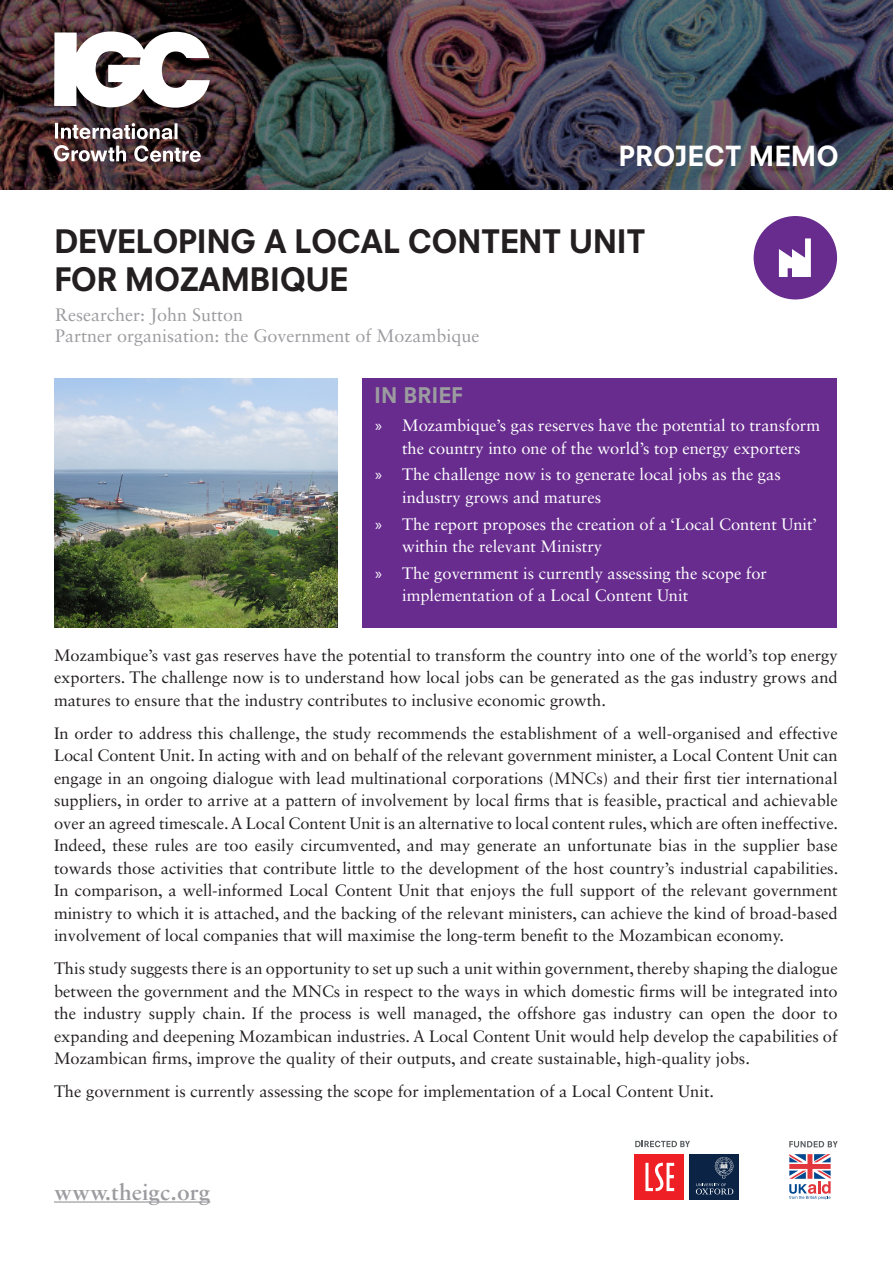
<style>
.page{position:relative;width:893px;height:1263px;background:#fff}
.page>*{position:absolute;margin:0;border:0;box-sizing:border-box;transform-origin:0 0}
.t1{font:800 31.5px "Neuzeit SLT Std";letter-spacing:-.02em;color:#231f20}
.Heading_3__subhead{font:800 27px "Neuzeit SLT Std";color:#fff}
.Heading_3__subhead-2{font:600 24px "Sabon MT Std";color:#9c9ca0}
.Heading_3__subhead-3{font:800 21px "Neuzeit SLT Std";color:#9c9ca0}
.t2{font:18px "Sabon LT Std";color:#9c9ca0}
.Body{font:16.5px/22.5px "Sabon LT Std";color:#231f20;text-align:justify}
.t3{font:16.5px/22.5px "Sabon LT Std";color:#fff}
.s1{font-family:"Myriad Pro"}
</style>
<div class="page">
<div style="left:754px;top:216px;width:83px;height:83px;background:#672c8e;border-radius:50%"></div>
<svg style="left:779px;top:238px;width:32px;height:39px"></svg>
<img style="left:0;top:0;width:893px;height:189px">
<svg style="left:54px;top:31px;width:156px;height:77px"></svg>
<svg style="left:54px;top:145px;width:147px;height:17px"></svg>
<svg style="left:55px;top:123px;width:123px;height:16px"></svg>
<div style="left:363px;top:378px;width:474px;height:250px;background:#672c8e"></div>
<img style="left:54px;top:378px;width:284px;height:250px">
<svg style="left:635px;top:1141px;width:55px;height:6px"></svg>
<div style="left:634px;top:1154px;width:50px;height:45px;background:#ee2025"></div>
<svg style="left:645px;top:1163px;width:29px;height:28px"></svg>
<div style="left:689px;top:1154px;width:50px;height:45px;background:#0b2344"></div>
<svg style="left:696px;top:1157px;width:37px;height:37px"></svg>
<svg style="left:789px;top:1141px;width:49px;height:6px"></svg>
<svg style="left:789px;top:1154px;width:42px;height:46px"></svg>
<hr style="left:54px;top:1201px;width:156px;height:1px;background:#9c9ca0">
<p class="Heading_3__subhead" style="left:618px;top:140px;width:222px">PROJECT MEMO</p>
<p class="t1" style="left:54px;top:222px;width:593px">DEVELOPING A LOCAL CONTENT UNIT</p>
<p class="t1" style="left:54px;top:260px;width:296px">FOR MOZAMBIQUE</p>
<p class="t2" style="left:55px;top:304px;width:190px">Researcher: John Sutton</p>
<p class="t2" style="left:55px;top:325px;width:426px">Partner organisation: the Government of Mozambique</p>
<p class="Heading_3__subhead-3" style="left:374px;top:382px;width:90px">IN BRIEF</p>
<p class="t3" style="left:375px;top:414px;width:446px;text-align:center"><span class="s1">»</span> Mozambique’s gas reserves have the potential to transform the country into one of the world’s top energy exporters</p>
<p class="t3" style="left:402px;top:463px;width:380px;text-indent:-27px"><span class="s1">»</span> The challenge now is to generate local jobs as the gas industry grows and matures</p>
<p class="t3" style="left:402px;top:512px;width:417px;text-indent:-27px"><span class="s1">»</span> The report proposes the creation of a ‘Local Content Unit’ within the relevant Ministry</p>
<p class="t3" style="left:402px;top:562px;width:366px;text-indent:-27px"><span class="s1">»</span> The government is currently assessing the scope for implementation of a Local Content Unit</p>
<p class="Body" style="left:54px;top:643px;width:785px">Mozambique’s vast gas reserves have the potential to transform the country into one of the world’s top energy exporters. The challenge now is to understand how local jobs can be generated as the gas industry grows and matures to ensure that the industry contributes to inclusive economic growth.</p>
<p class="Body" style="left:54px;top:721px;width:786px">In order to address this challenge, the study recommends the establishment of a well-organised and effective Local Content Unit. In acting with and on behalf of the relevant government minister, a Local Content Unit can engage in an ongoing dialogue with lead multinational corporations (MNCs) and their first tier international suppliers, in order to arrive at a pattern of involvement by local firms that is feasible, practical and achievable over an agreed timescale. A Local Content Unit is an alternative to local content rules, which are often ineffective.<br>Indeed, these rules are too easily circumvented, and may generate an unfortunate bias in the supplier base towards those activities that contribute little to the development of the host country’s industrial capabilities.<br>In comparison, a well-informed Local Content Unit that enjoys the full support of the relevant government ministry to which it is attached, and the backing of the relevant ministers, can achieve the kind of broad-based involvement of local companies that will maximise the long-term benefit to the Mozambican economy.</p>
<p class="Body" style="left:54px;top:957px;width:785px">This study suggests there is an opportunity to set up such a unit within government, thereby shaping the dialogue between the government and the MNCs in respect to the ways in which domestic firms will be integrated into the industry supply chain. If the process is well managed, the offshore gas industry can open the door to expanding and deepening Mozambican industries. A Local Content Unit would help develop the capabilities of Mozambican firms, improve the quality of their outputs, and create sustainable, high-quality jobs.</p>
<p class="Body" style="left:54px;top:1080px;width:662px">The government is currently assessing the scope for implementation of a Local Content Unit.</p>
<p class="Heading_3__subhead-2" style="left:54px;top:1177px;width:158px">www.theigc.org</p>
</div>
